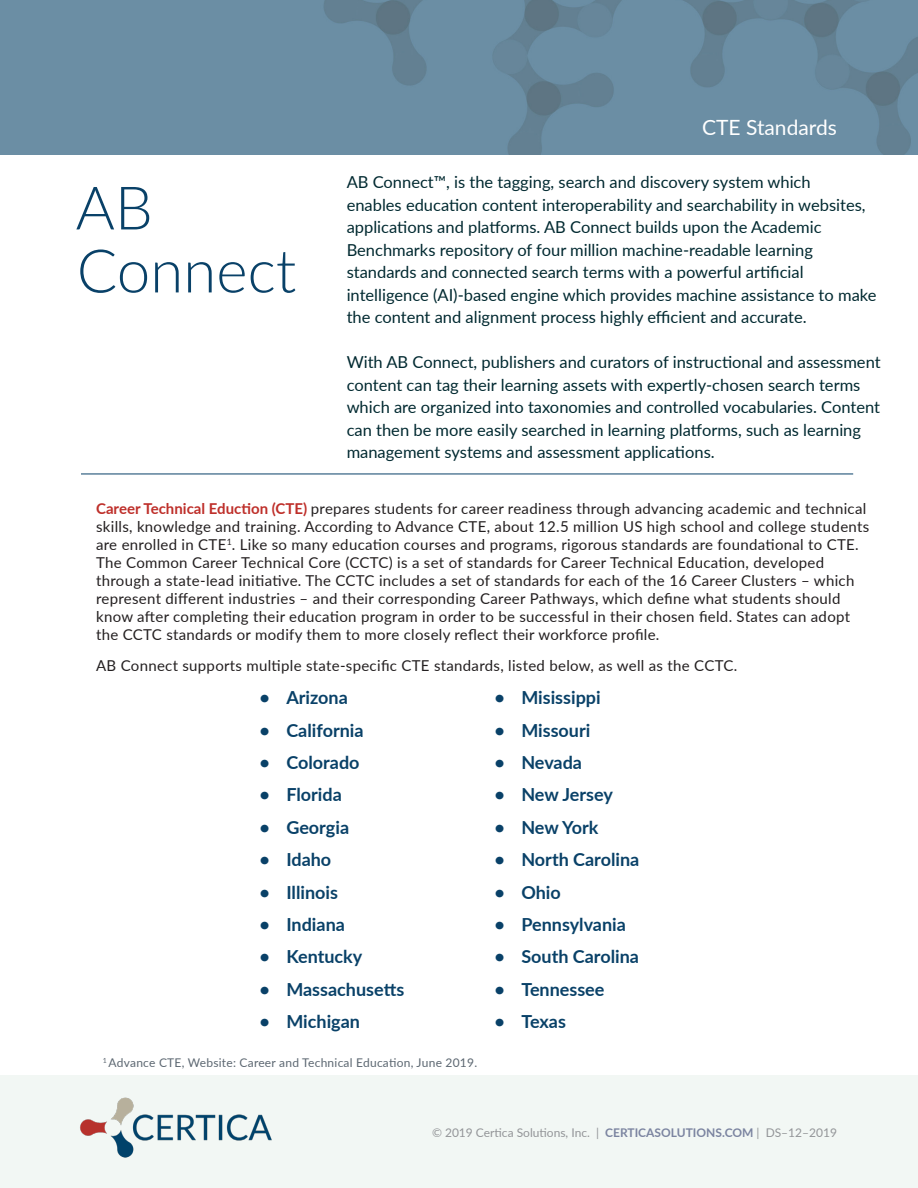
<style>
.page{position:relative;width:918px;height:1188px;background:#fff}
.page>*{position:absolute;margin:0;border:0;box-sizing:border-box;transform-origin:0 0}
.t1{font:300 60px "Lato";color:#094168}
.Document_Type{font:21px "Lato";color:#fff}
.t2{font:700 18px "Lato";color:#094168}
.Main_Summary{font:16.5px/22.5px "Lato";color:#002930}
.Body{font:15px/18px "Lato";letter-spacing:.02em;color:#231f20}
.Boilerplate_text{font:12px "Lato";color:#939598}
.Body-2{font:12px "Lato";letter-spacing:.02em;color:#5c6771}
.s1{font-weight:700;color:#be2f2a}
.s2{font-weight:700;color:#7b84a0}
</style>
<div class="page">
<img style="left:0;top:0;width:918px;height:155px">
<hr style="left:81px;top:474px;width:772px;height:1px;background:#094168">
<div style="left:0;top:1076px;width:918px;height:112px;background:#f2f7f4"></div>
<img style="left:80px;top:1097px;width:192px;height:61px">
<p class="t1" style="left:76px;top:166px;width:79px">AB</p>
<p class="t1" style="left:77px;top:229px;width:221px">Connect</p>
<p class="Document_Type" style="left:702px;top:112px;width:136px">CTE Standards</p>
<p class="Main_Summary" style="left:347px;top:170px;width:531px">AB Connect™, is the tagging, search and discovery system which<br>enables education content interoperability and searchability in websites, applications and platforms. AB Connect builds upon the Academic Benchmarks repository of four million machine-readable learning standards and connected search terms with a powerful artificial intelligence (AI)-based engine which provides machine assistance to make the content and alignment process highly efficient and accurate.</p>
<p class="Main_Summary" style="left:347px;top:350px;width:536px">With AB Connect, publishers and curators of instructional and assessment content can tag their learning assets with expertly-chosen search terms which are organized into taxonomies and controlled vocabularies. Content can then be more easily searched in learning platforms, such as learning management systems and assessment applications.</p>
<p class="Body" style="left:96px;top:499px;width:775px"><span class="s1">Career Technical Eduction (CTE)</span> prepares students for career readiness through advancing academic and technical skills, knowledge and training. According to Advance CTE, about 12.5 million US high school and college students are enrolled in CTE<sup>1</sup>. Like so many education courses and programs, rigorous standards are foundational to CTE.<br>The Common Career Technical Core (CCTC) is a set of standards for Career Technical Education, developed through a state-lead initiative. The CCTC includes a set of standards for each of the 16 Career Clusters – which represent different industries – and their corresponding Career Pathways, which define what students should know after completing their education program in order to be successful in their chosen field. States can adopt the CCTC standards or modify them to more closely reflect their workforce profile.</p>
<p class="Body" style="left:96px;top:656px;width:643px">AB Connect supports multiple state-specific CTE standards, listed below, as well as the CCTC.</p>
<p class="t2" style="left:259px;top:684px;width:90px">• Arizona</p>
<p class="t2" style="left:259px;top:717px;width:106px">• California</p>
<p class="t2" style="left:259px;top:749px;width:102px">• Colorado</p>
<p class="t2" style="left:259px;top:782px;width:84px">• Florida</p>
<p class="t2" style="left:259px;top:814px;width:91px">• Georgia</p>
<p class="t2" style="left:259px;top:846px;width:73px">• Idaho</p>
<p class="t2" style="left:259px;top:879px;width:80px">• Illinois</p>
<p class="t2" style="left:259px;top:911px;width:87px">• Indiana</p>
<p class="t2" style="left:259px;top:944px;width:104px">• Kentucky</p>
<p class="t2" style="left:259px;top:976px;width:146px">• Massachusetts</p>
<p class="t2" style="left:259px;top:1008px;width:102px">• Michigan</p>
<p class="Body-2" style="left:103px;top:1054px;width:376px"><sup>1</sup> Advance CTE, Website: Career and Technical Education, June 2019.</p>
<p class="t2" style="left:494px;top:684px;width:108px">• Misissippi</p>
<p class="t2" style="left:494px;top:717px;width:98px">• Missouri</p>
<p class="t2" style="left:494px;top:749px;width:89px">• Nevada</p>
<p class="t2" style="left:494px;top:782px;width:120px">• New Jersey</p>
<p class="t2" style="left:494px;top:814px;width:106px">• New York</p>
<p class="t2" style="left:494px;top:846px;width:147px">• North Carolina</p>
<p class="t2" style="left:494px;top:879px;width:68px">• Ohio</p>
<p class="t2" style="left:494px;top:911px;width:133px">• Pennsylvania</p>
<p class="t2" style="left:494px;top:944px;width:146px">• South Carolina</p>
<p class="t2" style="left:494px;top:976px;width:112px">• Tennessee</p>
<p class="t2" style="left:494px;top:1008px;width:73px">• Texas</p>
<p class="Boilerplate_text" style="left:432px;top:1124px;width:406px">© 2019 Certica Solutions, Inc. | <span class="s2">CERTICASOLUTIONS.COM</span> | DS–12–2019</p>
</div>
